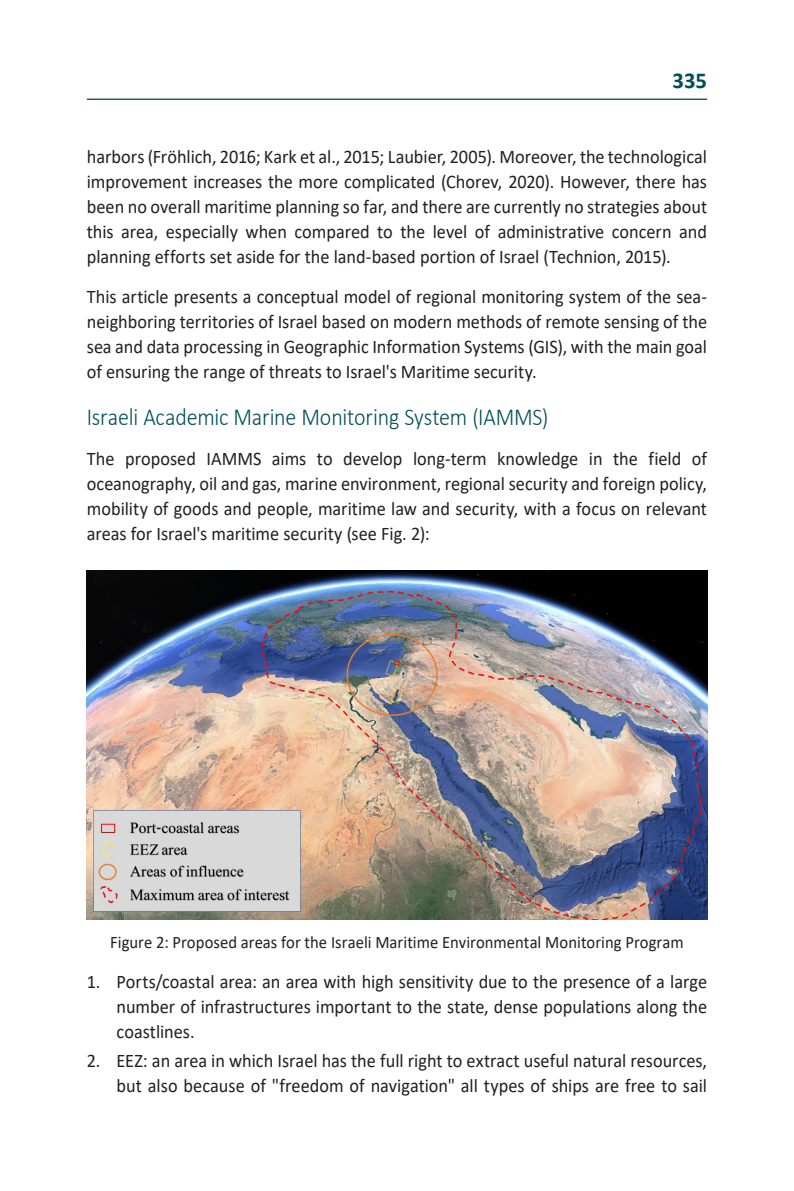
<style>
.page{position:relative;width:794px;height:1191px;background:#fff}
.page>*{position:absolute;margin:0;border:0;box-sizing:border-box;transform-origin:0 0}
.כותרת_2{font:300 24.5px "Calibri";letter-spacing:-.01em;color:#004e59;scale:.9 1}
.t1{font:700 22.75px "Calibri";color:#004e59}
.t2{font:19.25px/25px "Calibri";color:#231f20;text-align:justify;scale:.95 1}
.איור{font:17.5px "Calibri";color:#231f20;scale:.95 1}
</style>
<div class="page">
<hr style="left:87px;top:99px;width:620px;height:1px;background:#004e59">
<img style="left:87px;top:571px;width:620px;height:348px">
<p class="t1" style="left:672px;top:64px;width:36px">335</p>
<p class="t2" style="left:87px;top:144px;width:654px">harbors (Fröhlich, 2016; Kark et al., 2015; Laubier, 2005). Moreover, the technological improvement increases the more complicated (Chorev, 2020). However, there has been no overall maritime planning so far, and there are currently no strategies about this area, especially when compared to the level of administrative concern and planning efforts set aside for the land-based portion of Israel (Technion, 2015).</p>
<p class="t2" style="left:87px;top:283px;width:654px">This article presents a conceptual model of regional monitoring system of the sea&shy;neighboring territories of Israel based on modern methods of remote sensing of the sea and data processing in Geographic Information Systems (GIS), with the main goal of ensuring the range of threats to Israel's Maritime security.</p>
<p class="כותרת_2" style="left:87px;top:402px;width:514px">Israeli Academic Marine Monitoring System (IAMMS)</p>
<p class="t2" style="left:87px;top:445px;width:654px">The proposed IAMMS aims to develop long-term knowledge in the field of oceanography, oil and gas, marine environment, regional security and foreign policy, mobility of goods and people, maritime law and security, with a focus on relevant areas for Israel's maritime security (see Fig. 2):</p>
<p class="איור" style="left:110px;top:930px;width:605px">Figure 2: Proposed areas for the Israeli Maritime Environmental Monitoring Program</p>
<p class="t2" style="left:117px;top:968px;width:623px;text-indent:-30px">1. Ports/coastal area: an area with high sensitivity due to the presence of a large number of infrastructures important to the state, dense populations along the coastlines.</p>
<p class="t2" style="left:87px;top:1048px;width:654px;text-align:right">2. EEZ: an area in which Israel has the full right to extract useful natural resources, but also because of "freedom of navigation" all types of ships are free to sail</p>
</div>
